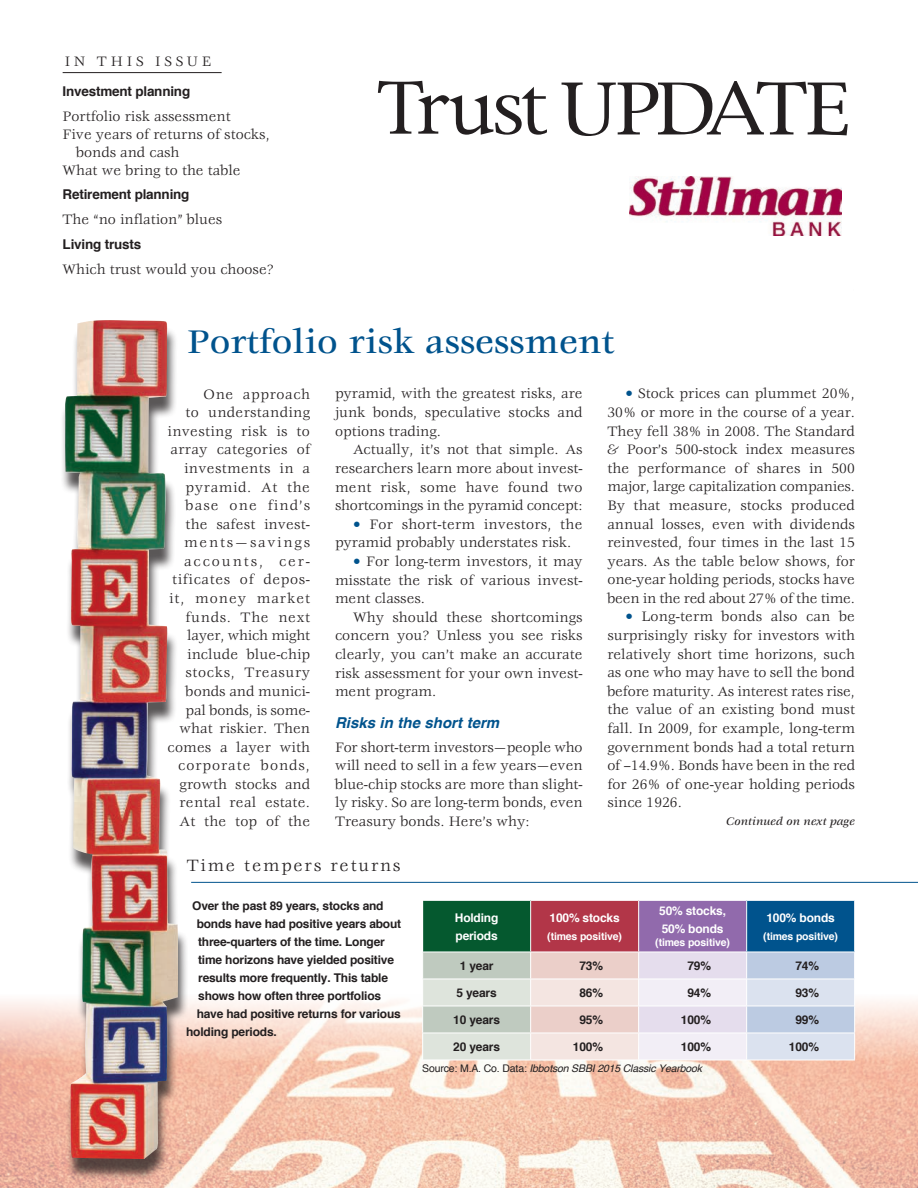
<style>
.page{position:relative;width:918px;height:1188px;background:#fff}
.page>*{position:absolute;margin:0;border:0;box-sizing:border-box;transform-origin:0 0}
.Headline{font:500 36px "Veljovic";color:#00538d}
.Box_Head{font:18px "Veljovic";letter-spacing:.1em;color:#231f20}
.Body{font:15px/18.6px "Veljovic";color:#231f20;text-align:justify}
.Body-2{font:15px/18.6px "Veljovic";letter-spacing:.025em;color:#231f20;text-align:right}
.Body_no_indent{font:15px/18.6px "Veljovic";color:#231f20;text-align:justify}
.Color_subhead{font:italic 700 15px "Helvetica";color:#00538d}
.Body-3{font:15px "Veljovic";letter-spacing:.25em;color:#231f20}
.Body_no_indent-2{font:700 13.5px "Helvetica";letter-spacing:-.015em;color:#231f20}
.box_text{font:700 12px "Helvetica";letter-spacing:-.015em;color:#231f20}
.box_text-2{font:700 12px/18px "Helvetica";letter-spacing:-.015em;color:#fff}
.Body_no_indent-3{font:italic 500 12px "Veljovic";letter-spacing:.005em;color:#231f20}
.box_text-3{font:italic 10.5px "Helvetica";letter-spacing:-.015em;color:#231f20}
.box_text-4{font:700 10.5px "Helvetica";letter-spacing:-.015em;color:#fff}
.s1{color:#00538d}
.s2{font-style:normal}
</style>
<div class="page">
<img style="left:0;top:1000px;width:918px;height:188px">
<hr style="left:63px;top:72px;width:159px;height:1px;background:#231f20">
<div style="left:423px;top:900px;width:108px;height:52px;background:#05592f"></div>
<div style="left:531px;top:900px;width:108px;height:52px;background:#b23648"></div>
<div style="left:639px;top:900px;width:108px;height:52px;background:#916aac"></div>
<div style="left:747px;top:900px;width:108px;height:52px;background:#00538d"></div>
<hr style="left:422px;top:900px;width:109px;height:1px;background:#fff">
<hr style="left:531px;top:900px;width:108px;height:1px;background:#fff">
<hr style="left:530px;top:901px;width:1px;height:51px;background:#fff">
<hr style="left:639px;top:900px;width:108px;height:1px;background:#fff">
<hr style="left:638px;top:901px;width:1px;height:51px;background:#fff">
<hr style="left:747px;top:900px;width:108px;height:1px;background:#fff">
<hr style="left:746px;top:901px;width:1px;height:51px;background:#fff">
<hr style="left:854px;top:901px;width:1px;height:51px;background:#fff">
<hr style="left:422px;top:1060px;width:109px;height:1px;background:#fff">
<hr style="left:531px;top:1060px;width:108px;height:1px;background:#fff">
<hr style="left:639px;top:1060px;width:108px;height:1px;background:#fff">
<hr style="left:747px;top:1060px;width:108px;height:1px;background:#fff">
<svg style="left:422px;top:952px;width:433px;height:108px;background:#dedce0"></svg>
<hr style="left:422px;top:1006px;width:109px;height:1px;background:#fff">
<hr style="left:531px;top:1006px;width:108px;height:1px;background:#fff">
<hr style="left:639px;top:1006px;width:108px;height:1px;background:#fff">
<hr style="left:747px;top:1006px;width:108px;height:1px;background:#fff">
<div style="left:60px;top:327px;width:129px;height:855px;background:#231f20;opacity:.75"></div>
<img style="left:64px;top:320px;width:114px;height:839px">
<hr style="left:191px;top:882px;width:727px;height:1px;background:#00538d">
<svg style="left:378px;top:81px;width:169px;height:54px"></svg>
<svg style="left:562px;top:81px;width:286px;height:55px"></svg>
<img style="left:629px;top:176px;width:212px;height:59px">
<p class="Body-3" style="left:65px;top:53px;width:148px">IN THIS ISSUE</p>
<p class="Body_no_indent-2" style="left:63px;top:80px;width:129px">Investment planning</p>
<p class="Body_no_indent" style="left:63px;top:107px;width:170px">Portfolio risk assessment</p>
<p class="Body_no_indent" style="left:63px;top:125px;width:209px">Five years of returns of stocks,</p>
<p class="Body_no_indent" style="left:76px;top:143px;width:105px">bonds and cash</p>
<p class="Body_no_indent" style="left:63px;top:161px;width:180px">What we bring to the table</p>
<p class="Body_no_indent-2" style="left:63px;top:184px;width:128px">Retirement planning</p>
<p class="Body_no_indent" style="left:63px;top:211px;width:161px">The “no inflation” blues</p>
<p class="Body_no_indent-2" style="left:63px;top:233px;width:80px">Living trusts</p>
<p class="Body_no_indent" style="left:63px;top:260px;width:212px">Which trust would you choose?</p>
<p class="Headline" style="left:187px;top:322px;width:429px">Portfolio risk assessment</p>
<p class="Body-2" style="left:168px;top:385px;width:144px">One approach<br>to understanding investing risk is to array categories of investments in a pyramid. At the base one find’s the safest invest&shy;ments—savings accounts, cer&shy;tificates of depos&shy;it, money market funds. The next layer, which might include blue-chip stocks, Treasury bonds and munici&shy;pal bonds, is some&shy;what riskier. Then comes a layer with corporate bonds, growth stocks and rental real estate.<br>At the top of the</p>
<p class="Body" style="left:335px;top:385px;width:249px">pyramid, with the greatest risks, are junk bonds, speculative stocks and options trading.</p>
<p class="Body" style="left:335px;top:441px;width:249px;text-indent:18px">Actually, it’s not that simple. As researchers learn more about invest&shy;ment risk, some have found two shortcomings in the pyramid concept:</p>
<p class="Body" style="left:335px;top:516px;width:249px;text-indent:18px"><span class="s1">•</span> For short-term investors, the pyramid probably understates risk.</p>
<p class="Body" style="left:335px;top:553px;width:249px;text-indent:18px"><span class="s1">•</span> For long-term investors, it may misstate the risk of various invest&shy;ment classes.</p>
<p class="Body" style="left:335px;top:609px;width:249px;text-indent:18px">Why should these shortcomings concern you? Unless you see risks clearly, you can’t make an accurate risk assessment for your own invest&shy;ment program.</p>
<p class="Color_subhead" style="left:335px;top:711px;width:166px">Risks in the short term</p>
<p class="Body_no_indent" style="left:335px;top:738px;width:249px">For short-term investors—people who will need to sell in a few years—even blue-chip stocks are more than slight&shy;ly risky. So are long-term bonds, even Treasury bonds. Here’s why:</p>
<p class="Body" style="left:607px;top:385px;width:249px;text-indent:18px"><span class="s1">•</span> Stock prices can plummet 20%, 30% or more in the course of a year.<br>They fell 38% in 2008. The Standard &amp; Poor’s 500-stock index measures the performance of shares in 500 major, large capitalization companies.<br>By that measure, stocks produced annual losses, even with dividends reinvested, four times in the last 15 years. As the table below shows, for one-year holding periods, stocks have been in the red about 27% of the time.</p>
<p class="Body" style="left:607px;top:608px;width:249px;text-indent:18px"><span class="s1">•</span> Long-term bonds also can be surprisingly risky for investors with relatively short time horizons, such as one who may have to sell the bond before maturity. As interest rates rise, the value of an existing bond must fall. In 2009, for example, long-term government bonds had a total return of –14.9%. Bonds have been in the red for 26% of one-year holding periods since 1926.</p>
<p class="Body_no_indent-3" style="left:726px;top:815px;width:130px">Continued on next page</p>
<p class="Box_Head" style="left:187px;top:856px;width:215px">Time tempers returns</p>
<p class="box_text" style="left:192px;top:897px;width:193px">Over the past 89 years, stocks and</p>
<p class="box_text" style="left:197px;top:915px;width:206px">bonds have had positive years about</p>
<p class="box_text" style="left:198px;top:933px;width:188px">three-quarters of the time. Longer</p>
<p class="box_text" style="left:198px;top:951px;width:197px">time horizons have yielded positive</p>
<p class="box_text" style="left:198px;top:969px;width:191px">results more frequently. This table</p>
<p class="box_text" style="left:198px;top:987px;width:185px">shows how often three portfolios</p>
<p class="box_text" style="left:197px;top:1005px;width:206px">have had positive returns for various</p>
<p class="box_text" style="left:186px;top:1023px;width:92px">holding periods.</p>
<p class="box_text-2" style="left:455px;top:909px;width:45px">Holding periods</p>
<p class="box_text-2" style="left:550px;top:909px;width:72px">100% stocks</p>
<p class="box_text-4" style="left:547px;top:928px;width:76px">(times positive)</p>
<p class="box_text-2" style="left:659px;top:902px;width:68px">50% stocks,<br>50% bonds</p>
<p class="box_text-4" style="left:655px;top:934px;width:76px">(times positive)</p>
<p class="box_text-2" style="left:766px;top:909px;width:70px">100% bonds</p>
<p class="box_text-4" style="left:763px;top:928px;width:76px">(times positive)</p>
<p class="box_text" style="left:460px;top:956px;width:35px">1 year</p>
<p class="box_text" style="left:579px;top:956px;width:25px">73%</p>
<p class="box_text" style="left:687px;top:956px;width:25px">79%</p>
<p class="box_text" style="left:795px;top:956px;width:25px">74%</p>
<p class="box_text" style="left:457px;top:983px;width:42px">5 years</p>
<p class="box_text" style="left:579px;top:983px;width:25px">86%</p>
<p class="box_text" style="left:687px;top:983px;width:25px">94%</p>
<p class="box_text" style="left:795px;top:983px;width:25px">93%</p>
<p class="box_text" style="left:453px;top:1010px;width:48px">10 years</p>
<p class="box_text" style="left:579px;top:1010px;width:25px">95%</p>
<p class="box_text" style="left:681px;top:1010px;width:32px">100%</p>
<p class="box_text" style="left:795px;top:1010px;width:25px">99%</p>
<p class="box_text" style="left:453px;top:1037px;width:48px">20 years</p>
<p class="box_text" style="left:573px;top:1037px;width:32px">100%</p>
<p class="box_text" style="left:681px;top:1037px;width:32px">100%</p>
<p class="box_text" style="left:789px;top:1037px;width:32px">100%</p>
<p class="box_text-3" style="left:422px;top:1060px;width:281px"><span class="s2">Source: M.A. Co. Data:</span> Ibbotson SBBI 2015 Classic Yearbook</p>
</div>
